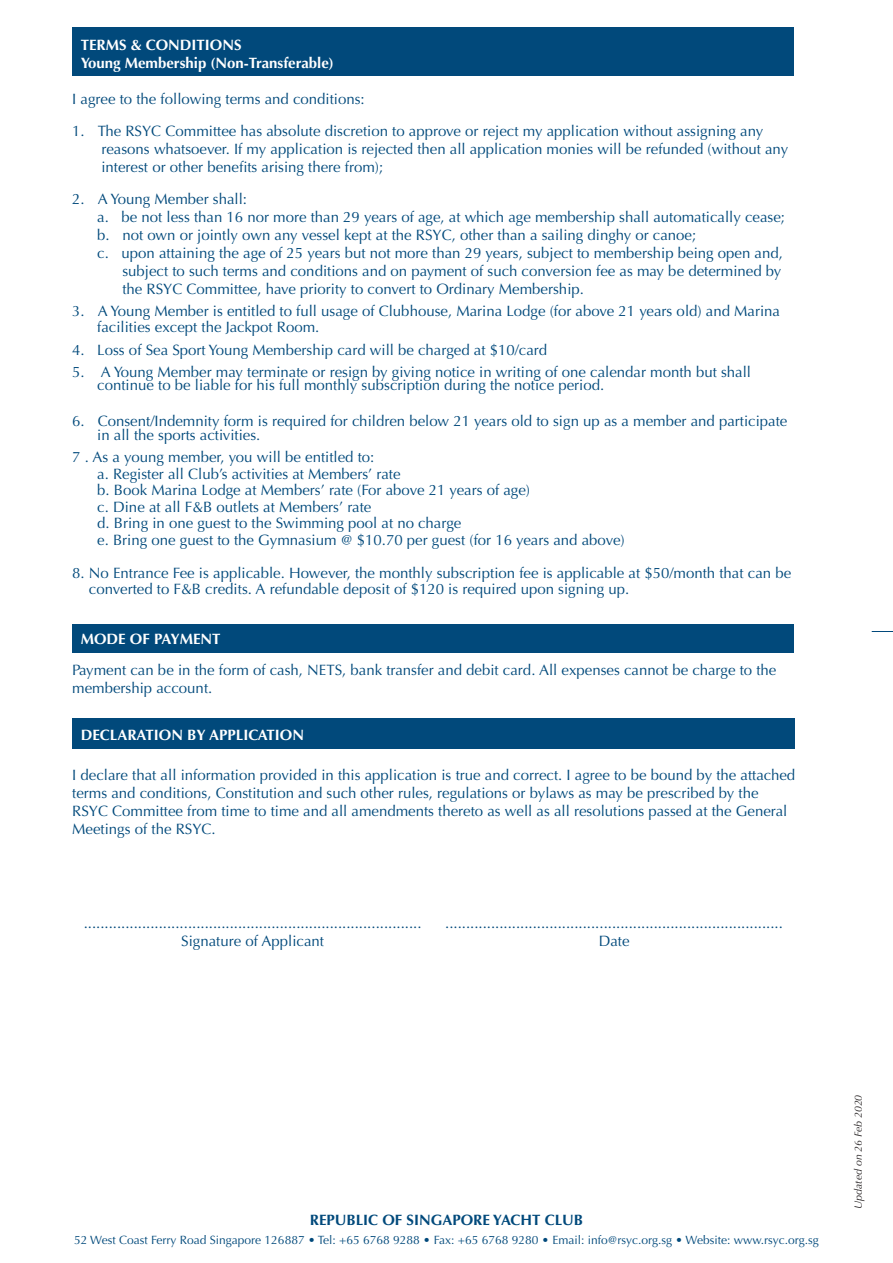
<style>
.page{position:relative;width:893px;height:1263px;background:#fff}
.page>*{position:absolute;margin:0;border:0;box-sizing:border-box;transform-origin:0 0}
.t1{font:15px/18px "Optima";color:#01497b}
.t2{font:700 15px "Optima";color:#fff}
.t3{font:700 15px "Optima";color:#01497b}
.t4{font:12px "Optima";color:#01497b}
.t5{font:italic 10.5px "Optima";color:#231f20}
</style>
<div class="page">
<svg style="left:872px;top:631px;width:21px;height:1px"></svg>
<div style="left:72px;top:27px;width:722px;height:49px;background:#01497b"></div>
<div style="left:72px;top:718px;width:723px;height:30px;background:#01497b"></div>
<div style="left:72px;top:624px;width:722px;height:29px;background:#01497b"></div>
<p class="t2" style="left:81px;top:36px;width:162px">TERMS &amp; CONDITIONS</p>
<p class="t2" style="left:81px;top:54px;width:255px">Young Membership (Non-Transferable)</p>
<p class="t1" style="left:72px;top:90px;width:294px">I agree to the following terms and conditions:</p>
<p class="t1" style="left:72px;top:122px;width:692px">1. The RSYC Committee has absolute discretion to approve or reject my application without assigning any</p>
<p class="t1" style="left:101px;top:140px;width:688px">reasons whatsoever. If my application is rejected then all application monies will be refunded (without any</p>
<p class="t1" style="left:101px;top:158px;width:283px">interest or other benefits arising there from);</p>
<p class="t1" style="left:72px;top:190px;width:176px">2. A Young Member shall:</p>
<p class="t1" style="left:97px;top:208px;width:689px">a. be not less than 16 nor more than 29 years of age, at which age membership shall automatically cease;</p>
<p class="t1" style="left:97px;top:226px;width:600px">b. not own or jointly own any vessel kept at the RSYC, other than a sailing dinghy or canoe;</p>
<p class="t1" style="left:97px;top:244px;width:687px">c. upon attaining the age of 25 years but not more than 29 years, subject to membership being open and,</p>
<p class="t1" style="left:122px;top:262px;width:661px">subject to such terms and conditions and on payment of such conversion fee as may be determined by</p>
<p class="t1" style="left:122px;top:280px;width:463px">the RSYC Committee, have priority to convert to Ordinary Membership.</p>
<p class="t1" style="left:72px;top:302px;width:709px">3. A Young Member is entitled to full usage of Clubhouse, Marina Lodge (for above 21 years old) and Marina</p>
<p class="t1" style="left:97px;top:318px;width:224px">facilities except the Jackpot Room.</p>
<p class="t1" style="left:72px;top:341px;width:476px">4. Loss of Sea Sport Young Membership card will be charged at $10/card</p>
<p class="t1" style="left:72px;top:363px;width:680px">5. A Young Member may terminate or resign by giving notice in writing of one calendar month but shall</p>
<p class="t1" style="left:97px;top:377px;width:508px">continue to be liable for his full monthly subscription during the notice period.</p>
<p class="t1" style="left:72px;top:412px;width:717px">6. Consent/Indemnity form is required for children below 21 years old to sign up as a member and participate</p>
<p class="t1" style="left:97px;top:426px;width:165px">in all the sports activities.</p>
<p class="t1" style="left:97px;top:449px;width:305px;line-height:16.5px;text-indent:-25px">7 . As a young member, you will be entitled to:<br>a. Register all Club’s activities at Members’ rate</p>
<p class="t1" style="left:97px;top:481px;width:434px">b. Book Marina Lodge at Members’ rate (For above 21 years of age)</p>
<p class="t1" style="left:97px;top:498px;width:276px">c. Dine at all F&amp;B outlets at Members’ rate</p>
<p class="t1" style="left:97px;top:514px;width:366px">d. Bring in one guest to the Swimming pool at no charge</p>
<p class="t1" style="left:97px;top:531px;width:529px">e. Bring one guest to the Gymnasium @ $10.70 per guest (for 16 years and above)</p>
<p class="t1" style="left:72px;top:564px;width:720px">8. No Entrance Fee is applicable. However, the monthly subscription fee is applicable at $50/month that can be</p>
<p class="t1" style="left:89px;top:580px;width:542px">converted to F&amp;B credits. A refundable deposit of $120 is required upon signing up.</p>
<p class="t2" style="left:81px;top:630px;width:141px">MODE OF PAYMENT</p>
<p class="t1" style="left:72px;top:661px;width:706px">Payment can be in the form of cash, NETS, bank transfer and debit card. All expenses cannot be charge to the membership account.</p>
<p class="t2" style="left:81px;top:726px;width:225px">DECLARATION BY APPLICATION</p>
<p class="t1" style="left:72px;top:766px;width:724px">I declare that all information provided in this application is true and correct. I agree to be bound by the attached terms and conditions, Constitution and such other rules, regulations or bylaws as may be prescribed by the RSYC Committee from time to time and all amendments thereto as well as all resolutions passed at the General Meetings of the RSYC.</p>
<p class="t1" style="left:84px;top:914px;width:339px">.................................................................................</p>
<p class="t1" style="left:181px;top:932px;width:144px">Signature of Applicant</p>
<p class="t1" style="left:445px;top:914px;width:339px">.................................................................................</p>
<p class="t1" style="left:599px;top:932px;width:32px">Date</p>
<p class="t3" style="left:310px;top:1211px;width:275px">REPUBLIC OF SINGAPORE YACHT CLUB</p>
<p class="t4" style="left:74px;top:1233px;width:746px">52 West Coast Ferry Road Singapore 126887 • Tel: +65 6768 9288 • Fax: +65 6768 9280 • Email: info@rsyc.org.sg • Website: www.rsyc.org.sg</p>
<p class="t5" style="left:852px;top:1209px;width:116px;rotate:-90deg">Updated on 26 Feb 2020</p>
</div>
